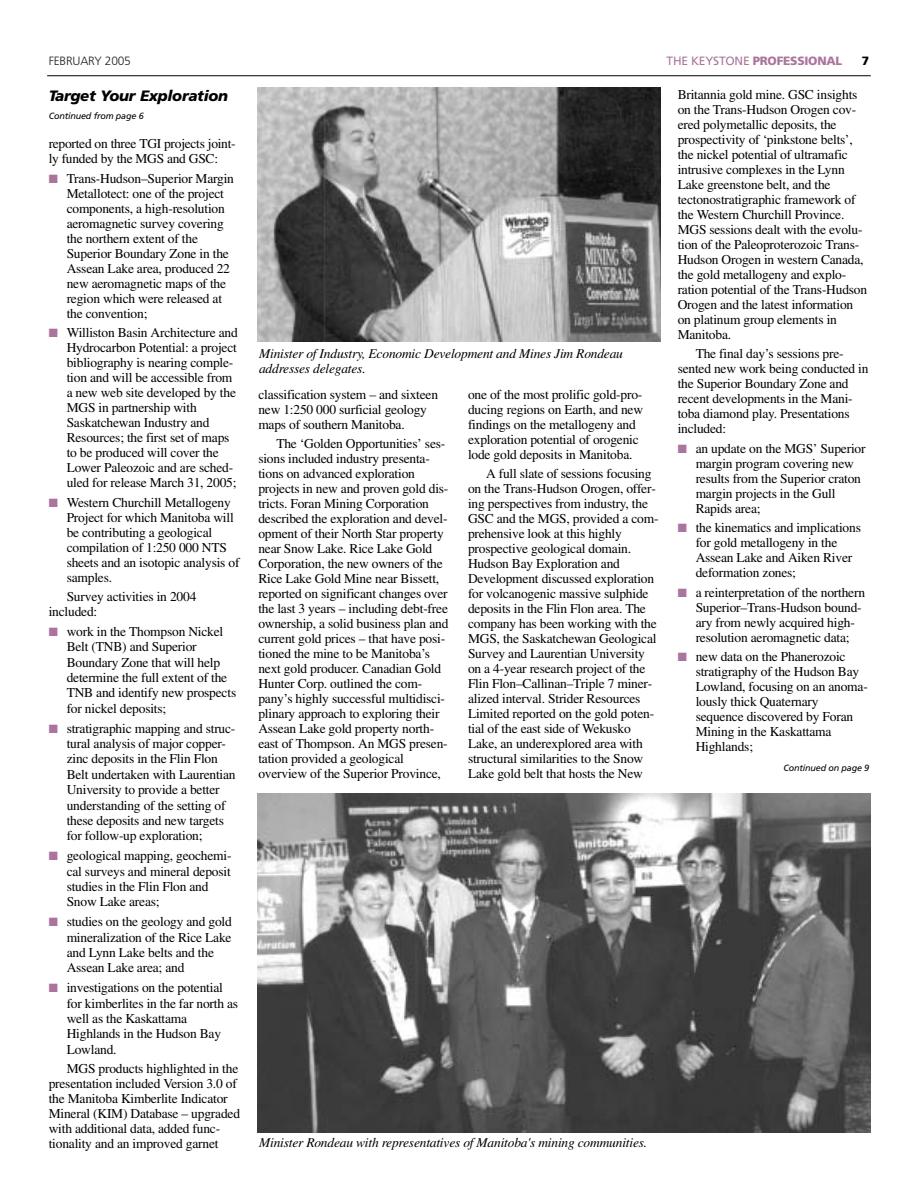
<style>
.page{position:relative;width:918px;height:1188px;background:#fff}
.page>*{position:absolute;margin:0;border:0;box-sizing:border-box;transform-origin:0 0}
.t1{font:italic 900 15px "Frutiger";letter-spacing:-.02em;color:#000}
.t2{font:13.5px/15px "Times";letter-spacing:-.015em;color:#000}
.t3{font:italic 13.5px/15px "Times";letter-spacing:-.015em;color:#000}
.t4{font:900 12px "Frutiger";letter-spacing:-.02em;color:#aa759c}
.t5{font:300 12px "Frutiger";letter-spacing:-.015em;color:#231f1f}
.t6{font:900 12px "Frutiger";color:#000}
.t7{font:italic 9px "Frutiger";letter-spacing:-.015em;color:#000}
.s1{font-weight:400}
.s2{color:#aa759c}
</style>
<div class="page">
<hr style="left:47px;top:75px;width:824px;height:1px;background:#000">
<img style="left:258px;top:88px;width:402px;height:253px">
<img style="left:258px;top:794px;width:613px;height:338px">
<p class="t5" style="left:49px;top:56px;width:84px">FEBRUARY 2005</p>
<p class="t4" style="left:667px;top:56px;width:177px"><span class="s1">THE KEYSTONE</span> PROFESSIONAL</p>
<p class="t6" style="left:862px;top:56px;width:9px">7</p>
<p class="t1" style="left:49px;top:89px;width:181px">Target Your Exploration</p>
<p class="t7" style="left:49px;top:112px;width:96px">Continued from page 6</p>
<p class="t2" style="left:49px;top:137px;width:189px">reported on three TGI projects joint&shy;ly funded by the MGS and GSC:</p>
<p class="t2" style="left:67px;top:172px;width:169px;text-indent:-18px"><span class="s2">■</span> Trans-Hudson–Superior Margin<br>Metallotect: one of the project components, a high-resolution aeromagnetic survey covering the northern extent of the<br>Superior Boundary Zone in the<br>Assean Lake area, produced 22 new aeromagnetic maps of the region which were released at the convention;</p>
<p class="t2" style="left:67px;top:326px;width:173px;text-indent:-18px"><span class="s2">■</span> Williston Basin Architecture and<br>Hydrocarbon Potential: a project bibliography is nearing comple&shy;tion and will be accessible from a new web site developed by the<br>MGS in partnership with<br>Saskatchewan Industry and<br>Resources; the first set of maps to be produced will cover the<br>Lower Paleozoic and are sched&shy;uled for release March 31, 2005;</p>
<p class="t2" style="left:67px;top:496px;width:174px;text-indent:-18px"><span class="s2">■</span> Western Churchill Metallogeny<br>Project for which Manitoba will be contributing a geological compilation of 1:250 000 NTS sheets and an isotopic analysis of samples.</p>
<p class="t2" style="left:49px;top:590px;width:149px;text-indent:18px">Survey activities in 2004 included:</p>
<p class="t2" style="left:67px;top:625px;width:171px;line-height:15.5px;text-indent:-18px"><span class="s2">■</span> work in the Thompson Nickel<br>Belt (TNB) and Superior<br>Boundary Zone that will help determine the full extent of the<br>TNB and identify new prospects for nickel deposits;</p>
<p class="t2" style="left:67px;top:722px;width:170px;line-height:15.5px;text-indent:-18px"><span class="s2">■</span> stratigraphic mapping and struc&shy;tural analysis of major copper&shy;zinc deposits in the Flin Flon<br>Belt undertaken with Laurentian<br>University to provide a better understanding of the setting of these deposits and new targets for follow-up exploration;</p>
<p class="t2" style="left:67px;top:849px;width:166px;line-height:15.5px;text-indent:-18px"><span class="s2">■</span> geological mapping, geochemi&shy;cal surveys and mineral deposit studies in the Flin Flon and<br>Snow Lake areas;</p>
<p class="t2" style="left:67px;top:915px;width:167px;line-height:15.5px;text-indent:-18px"><span class="s2">■</span> studies on the geology and gold mineralization of the Rice Lake and Lynn Lake belts and the<br>Assean Lake area; and</p>
<p class="t2" style="left:67px;top:981px;width:173px;line-height:15.5px;text-indent:-18px"><span class="s2">■</span> investigations on the potential for kimberlites in the far north as well as the Kaskattama<br>Highlands in the Hudson Bay<br>Lowland.</p>
<p class="t2" style="left:49px;top:1062px;width:193px;text-indent:18px">MGS products highlighted in the presentation included Version 3.0 of the Manitoba Kimberlite Indicator Mineral (KIM) Database – upgraded with additional data, added func&shy;tionality and an improved garnet</p>
<p class="t3" style="left:259px;top:347px;width:365px">Minister of Industry, Economic Development and Mines Jim Rondeau addresses delegates.</p>
<p class="t2" style="left:258px;top:388px;width:181px">classification system – and sixteen new 1:250 000 surficial geology maps of southern Manitoba.</p>
<p class="t2" style="left:258px;top:437px;width:192px;text-indent:18px">The ‘Golden Opportunities’ ses&shy;sions included industry presenta&shy;tions on advanced exploration projects in new and proven gold dis&shy;tricts. Foran Mining Corporation described the exploration and devel&shy;opment of their North Star property near Snow Lake. Rice Lake Gold Corporation, the new owners of the Rice Lake Gold Mine near Bissett, reported on significant changes over the last 3 years – including debt-free ownership, a solid business plan and current gold prices – that have posi&shy;tioned the mine to be Manitoba’s next gold producer. Canadian Gold Hunter Corp. outlined the com&shy;pany’s highly successful multidisci&shy;plinary approach to exploring their Assean Lake gold property north&shy;east of Thompson. An MGS presen&shy;tation provided a geological overview of the Superior Province,</p>
<p class="t2" style="left:468px;top:388px;width:177px">one of the most prolific gold-pro&shy;ducing regions on Earth, and new findings on the metallogeny and exploration potential of orogenic lode gold deposits in Manitoba.</p>
<p class="t2" style="left:468px;top:467px;width:192px;text-indent:18px">A full slate of sessions focusing on the Trans-Hudson Orogen, offer&shy;ing perspectives from industry, the GSC and the MGS, provided a com&shy;prehensive look at this highly prospective geological domain.<br>Hudson Bay Exploration and Development discussed exploration for volcanogenic massive sulphide deposits in the Flin Flon area. The company has been working with the MGS, the Saskatchewan Geological Survey and Laurentian University on a 4-year research project of the Flin Flon–Callinan–Triple 7 miner&shy;alized interval. Strider Resources Limited reported on the gold poten&shy;tial of the east side of Wekusko Lake, an underexplored area with structural similarities to the Snow Lake gold belt that hosts the New</p>
<p class="t3" style="left:259px;top:1136px;width:390px">Minister Rondeau with representatives of Manitoba's mining communities.</p>
<p class="t2" style="left:678px;top:88px;width:191px">Britannia gold mine. GSC insights on the Trans-Hudson Orogen cov&shy;ered polymetallic deposits, the prospectivity of ‘pinkstone belts’, the nickel potential of ultramafic intrusive complexes in the Lynn<br>Lake greenstone belt, and the tectonostratigraphic framework of the Western Churchill Province.<br>MGS sessions dealt with the evolu&shy;tion of the Paleoproterozoic Trans-<br>Hudson Orogen in western Canada, the gold metallogeny and explo&shy;ration potential of the Trans-Hudson<br>Orogen and the latest information on platinum group elements in<br>Manitoba.</p>
<p class="t2" style="left:678px;top:347px;width:192px;text-indent:18px">The final day’s sessions pre&shy;sented new work being conducted in the Superior Boundary Zone and recent developments in the Mani&shy;toba diamond play. Presentations included:</p>
<p class="t2" style="left:696px;top:442px;width:171px;text-indent:-18px"><span class="s2">■</span> an update on the MGS’ Superior margin program covering new results from the Superior craton margin projects in the Gull<br>Rapids area;</p>
<p class="t2" style="left:696px;top:521px;width:167px;text-indent:-18px"><span class="s2">■</span> the kinematics and implications for gold metallogeny in the<br>Assean Lake and Aiken River deformation zones;</p>
<p class="t2" style="left:696px;top:586px;width:171px;text-indent:-18px"><span class="s2">■</span> a reinterpretation of the northern<br>Superior–Trans-Hudson bound&shy;ary from newly acquired high&shy;resolution aeromagnetic data;</p>
<p class="t2" style="left:696px;top:650px;width:174px;text-indent:-18px"><span class="s2">■</span> new data on the Phanerozoic stratigraphy of the Hudson Bay<br>Lowland, focusing on an anoma&shy;lously thick Quaternary sequence discovered by Foran<br>Mining in the Kaskattama<br>Highlands;</p>
<p class="t7" style="left:784px;top:764px;width:87px">Continued on page 9</p>
</div>
